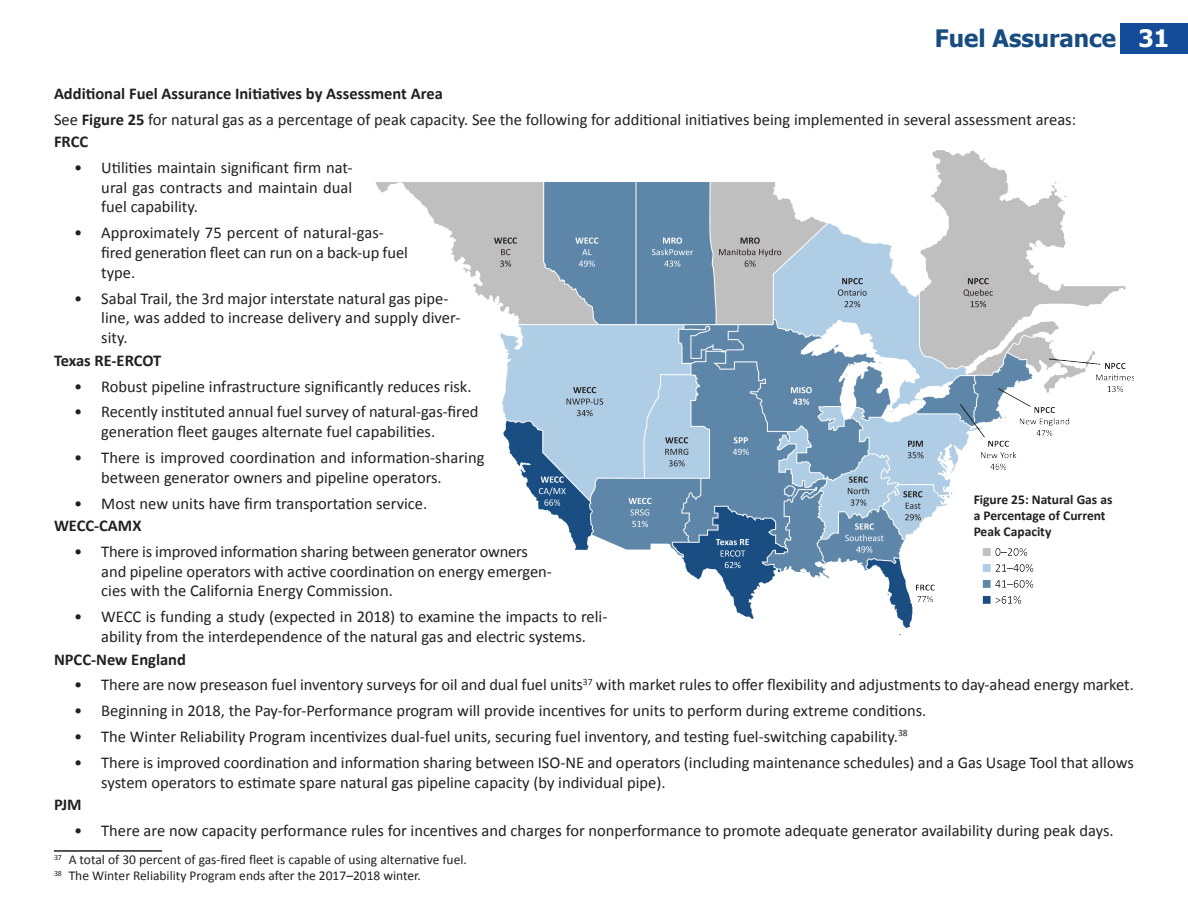
<style>
.page{position:relative;width:1188px;height:918px;background:#fff}
.page>*{position:absolute;margin:0;border:0;box-sizing:border-box;transform-origin:0 0}
.t1{font:700 24px "Tahoma";color:#174c81}
.t2{font:16.5px/19.8px "Calibri";color:#231f20}
.t3{font:700 16.5px "Calibri";color:#231f20}
.t4{font:13.5px/15.8px "Calibri";color:#231f20}
.t5{font:700 13.5px/16.2px "Calibri";color:#231f20}
.s1{color:#fff}
.s2{font-weight:700}
</style>
<div class="page">
<div style="left:1120px;top:23px;width:68px;height:31px;background:#144c99"></div>
<hr style="left:54px;top:850px;width:108px;height:2px;background:#231f20">
<img style="left:375px;top:150px;width:759px;height:485px">
<div style="left:970px;top:489px;width:156px;height:52px;background:#fff"></div>
<h1 class="t1" style="left:935px;top:21px;width:236px">Fuel Assurance <span class="s1">31</span></h1>
<p class="t2" style="left:54px;top:80px;width:1024px;line-height:25.8px"><span class="s2">Additional Fuel Assurance Initiatives by Assessment Area<br></span>See <span class="s2">Figure 25</span> for natural gas as a percentage of peak capacity. See the following for additional initiatives being implemented in several assessment areas:</p>
<p class="t3" style="left:54px;top:131px;width:36px">FRCC</p>
<p class="t2" style="left:101px;top:158px;width:253px;text-align:justify;text-indent:-27px">• Utilities maintain significant firm nat&shy;ural gas contracts and maintain dual fuel capability.</p>
<p class="t2" style="left:101px;top:223px;width:308px;text-indent:-27px">• Approximately 75 percent of natural-gas&shy;fired generation fleet can run on a back-up fuel type.</p>
<p class="t2" style="left:101px;top:288px;width:361px;text-indent:-27px">• Sabal Trail, the 3rd major interstate natural gas pipe&shy;line, was added to increase delivery and supply diver&shy;sity.</p>
<p class="t3" style="left:54px;top:350px;width:109px">Texas RE-ERCOT</p>
<p class="t2" style="left:74px;top:376px;width:399px">• Robust pipeline infrastructure significantly reduces risk.</p>
<p class="t2" style="left:101px;top:402px;width:379px;text-indent:-27px">• Recently instituted annual fuel survey of natural-gas-fired generation fleet gauges alternate fuel capabilities.</p>
<p class="t2" style="left:101px;top:448px;width:385px;text-indent:-27px">• There is improved coordination and information-sharing between generator owners and pipeline operators.</p>
<p class="t2" style="left:74px;top:493px;width:355px">• Most new units have firm transportation service.</p>
<p class="t3" style="left:54px;top:515px;width:89px">WECC-CAMX</p>
<p class="t2" style="left:101px;top:542px;width:452px;text-indent:-27px">• There is improved information sharing between generator owners and pipeline operators with active coordination on energy emergen&shy;cies with the California Energy Commission.</p>
<p class="t2" style="left:74px;top:607px;width:535px;text-align:center">• WECC is funding a study (expected in 2018) to examine the impacts to reli&shy;ability from the interdependence of the natural gas and electric systems.</p>
<p class="t3" style="left:54px;top:649px;width:133px">NPCC-New England</p>
<p class="t2" style="left:74px;top:675px;width:1061px">• There are now preseason fuel inventory surveys for oil and dual fuel units<sup>37</sup> with market rules to offer flexibility and adjustments to day-ahead energy market.</p>
<p class="t2" style="left:74px;top:701px;width:854px">• Beginning in 2018, the Pay-for-Performance program will provide incentives for units to perform during extreme conditions.</p>
<p class="t2" style="left:74px;top:727px;width:835px">• The Winter Reliability Program incentivizes dual-fuel units, securing fuel inventory, and testing fuel-switching capability.<sup>38</sup></p>
<p class="t2" style="left:101px;top:752px;width:1034px;text-indent:-27px">• There is improved coordination and information sharing between ISO-NE and operators (including maintenance schedules) and a Gas Usage Tool that allows system operators to estimate spare natural gas pipeline capacity (by individual pipe).</p>
<p class="t3" style="left:54px;top:794px;width:29px">PJM</p>
<p class="t2" style="left:74px;top:821px;width:1041px">• There are now capacity performance rules for incentives and charges for nonperformance to promote adequate generator availability during peak days.</p>
<p class="t4" style="left:54px;top:852px;width:414px"><sup>37</sup> A total of 30 percent of gas-fired fleet is capable of using alternative fuel.<br><sup>38</sup> The Winter Reliability Program ends after the 2017–2018 winter.</p>
<p class="t5" style="left:974px;top:491px;width:140px">Figure 25: Natural Gas as a Percentage of Current<br>Peak Capacity</p>
</div>
